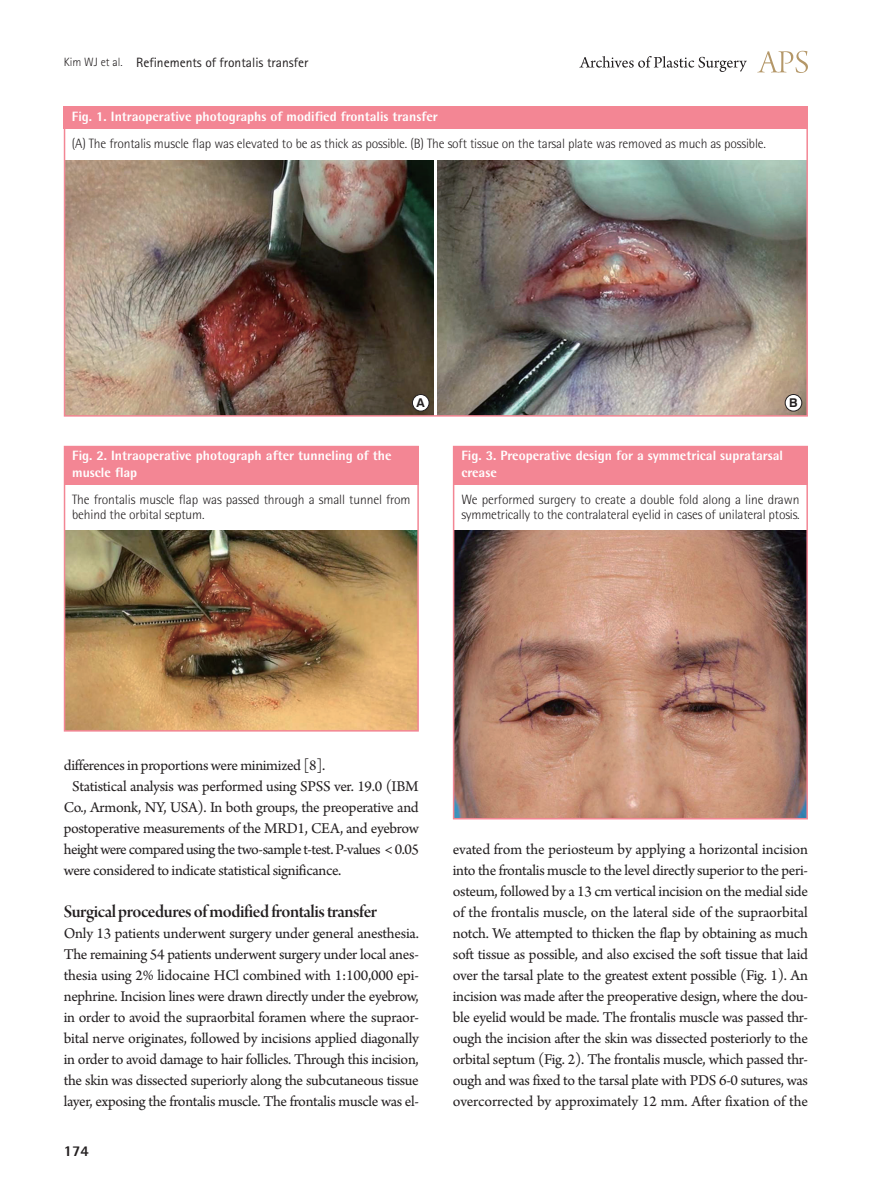
<style>
.page{position:relative;width:893px;height:1191px;background:#fff}
.page>*{position:absolute;margin:0;border:0;box-sizing:border-box;transform-origin:0 0}
.중제목{font:18.75px "Arno Pro Smbd Display";letter-spacing:-.025em;color:#231f20}
.본문{font:15.75px/21px "Arno Pro";letter-spacing:-.02em;color:#231f20;text-align:justify}
.t1{font:800 15px "Rotis Semi Sans Std";color:#231f20}
.그림설명{font:300 13.5px/15px "Rotis Semi Sans Std";letter-spacing:-.01em;color:#231f20}
.표그림제목{font:800 13.5px/16.2px "Rotis Semi Sans Std";color:#fff}
.하시라_제목{font:13.5px "Rotis Sans Serif Std";color:#231f20}
.t2{font:700 12.15px "Swiss 721 BT";color:#231f20}
.s1{font-weight:300;font-size:12px}
</style>
<div class="page">
<svg style="left:757px;top:51px;width:51px;height:22px"></svg>
<svg style="left:579px;top:56px;width:168px;height:16px"></svg>
<img style="left:67px;top:160px;width:367px;height:253px">
<img style="left:438px;top:160px;width:367px;height:253px">
<div style="left:64px;top:106px;width:744px;height:23px;background:#f38694"></div>
<div style="left:412px;top:394px;width:17px;height:17px;background:#fff;border-radius:50%"></div>
<div style="left:412px;top:394px;width:17px;height:17px;border:1px solid #231f20;border-radius:50%"></div>
<div style="left:785px;top:394px;width:17px;height:17px;background:#fff;border-radius:50%"></div>
<div style="left:785px;top:394px;width:17px;height:17px;border:1px solid #231f20;border-radius:50%"></div>
<div style="left:64px;top:106px;width:744px;height:310px;border:2px solid #f38694"></div>
<img style="left:67px;top:530px;width:349px;height:198px">
<div style="left:64px;top:446px;width:354px;height:38px;background:#f38694"></div>
<div style="left:64px;top:446px;width:355px;height:285px;border:2px solid #f38694"></div>
<img style="left:456px;top:530px;width:349px;height:286px">
<div style="left:453px;top:446px;width:355px;height:38px;background:#f38694"></div>
<div style="left:453px;top:446px;width:355px;height:373px;border:2px solid #f38694"></div>
<p class="하시라_제목" style="left:64px;top:54px;width:246px"><span class="s1">Kim WJ et al.</span> Refinements of frontalis transfer</p>
<p class="표그림제목" style="left:72px;top:108px;width:367px">Fig. 1. Intraoperative photographs of modified frontalis transfer</p>
<p class="그림설명" style="left:72px;top:136px;width:696px">(A) The frontalis muscle flap was elevated to be as thick as possible. (B) The soft tissue on the tarsal plate was removed as much as possible.</p>
<p class="표그림제목" style="left:72px;top:447px;width:321px">Fig. 2. Intraoperative photograph after tunneling of the muscle flap</p>
<p class="t2" style="left:417px;top:395px;width:10px">A</p>
<p class="t2" style="left:789px;top:395px;width:10px">B</p>
<p class="표그림제목" style="left:461px;top:447px;width:323px">Fig. 3. Preoperative design for a symmetrical supratarsal crease</p>
<p class="그림설명" style="left:72px;top:491px;width:340px">The frontalis muscle flap was passed through a small tunnel from behind the orbital septum.</p>
<p class="그림설명" style="left:461px;top:491px;width:340px">We performed surgery to create a double fold along a line drawn symmetrically to the contralateral eyelid in cases of unilateral ptosis.</p>
<p class="본문" style="left:64px;top:756px;width:263px">differences in proportions were minimized [8].</p>
<p class="본문" style="left:64px;top:777px;width:357px;text-indent:9px">Statistical analysis was performed using SPSS ver. 19.0 (IBM Co., Armonk, NY, USA). In both groups, the preoperative and postoperative measurements of the MRD1, CEA, and eyebrow height were compared using the two-sample t-test. P-values &lt; 0.05 were considered to indicate statistical significance.</p>
<p class="중제목" style="left:64px;top:901px;width:315px">Surgical procedures of modified frontalis transfer</p>
<p class="본문" style="left:64px;top:924px;width:357px">Only 13 patients underwent surgery under general anesthesia.<br>The remaining 54 patients underwent surgery under local anes&shy;thesia using 2% lidocaine HCl combined with 1:100,000 epi&shy;nephrine. Incision lines were drawn directly under the eyebrow, in order to avoid the supraorbital foramen where the supraor&shy;bital nerve originates, followed by incisions applied diagonally in order to avoid damage to hair follicles. Through this incision, the skin was dissected superiorly along the subcutaneous tissue layer, exposing the frontalis muscle. The frontalis muscle was el-</p>
<p class="t1" style="left:64px;top:1141px;width:27px">174</p>
<p class="본문" style="left:453px;top:840px;width:357px">evated from the periosteum by applying a horizontal incision into the frontalis muscle to the level directly superior to the peri&shy;osteum, followed by a 13 cm vertical incision on the medial side of the frontalis muscle, on the lateral side of the supraorbital notch. We attempted to thicken the flap by obtaining as much soft tissue as possible, and also excised the soft tissue that laid over the tarsal plate to the greatest extent possible (Fig. 1). An incision was made after the preoperative design, where the dou&shy;ble eyelid would be made. The frontalis muscle was passed thr&shy;ough the incision after the skin was dissected posteriorly to the orbital septum (Fig. 2). The frontalis muscle, which passed thr&shy;ough and was fixed to the tarsal plate with PDS 6-0 sutures, was overcorrected by approximately 12 mm. After fixation of the</p>
</div>
